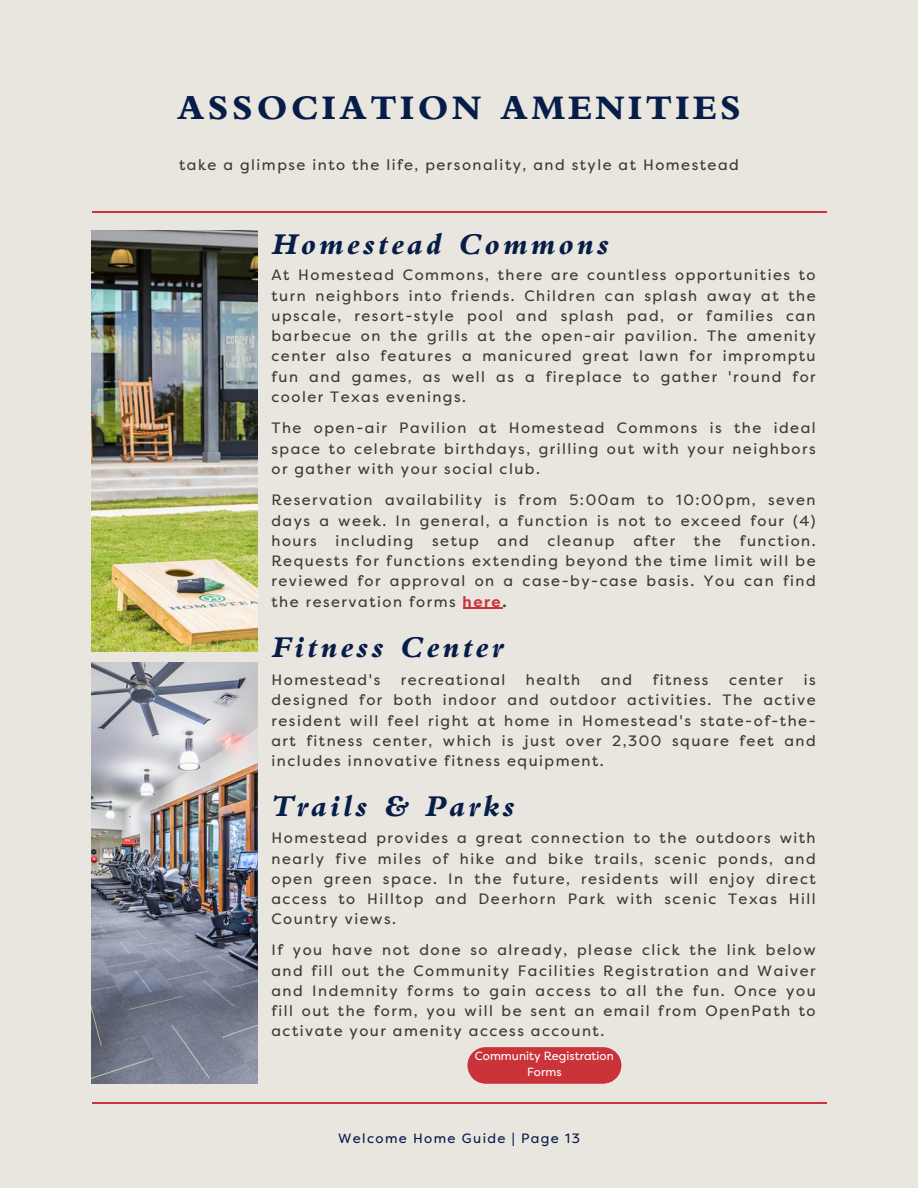
<style>
.page{position:relative;width:918px;height:1188px;background:#e8e6df}
.page>*{position:absolute;margin:0;border:0;box-sizing:border-box;transform-origin:0 0}
.t1{font:800 36px "Bembo Std";letter-spacing:.1em;color:#071d49}
.t2{font:italic 800 31.5px "Bembo Std";letter-spacing:.1em;color:#071d49}
.t3{font:15px/20.2px "Filson Pro";letter-spacing:.1em;color:#3d3935;text-align:justify}
.t4{font:13.5px "Filson Pro";letter-spacing:.1em;color:#071d49}
.t5{font:11.85px "Filson Pro";color:#fff}
.s1{font-weight:700;color:#cb333b}
.s2{font-weight:700}
</style>
<div class="page">
<hr style="left:92px;top:211px;width:734px;height:2px;background:#cb333b">
<hr style="left:92px;top:1102px;width:734px;height:2px;background:#cb333b">
<img style="left:92px;top:231px;width:165px;height:421px">
<img style="left:92px;top:663px;width:165px;height:421px">
<hr style="left:463px;top:608px;width:39px;height:1px;background:#cb333b">
<div style="left:467px;top:1047px;width:154px;height:36px;background:#cb333b;border-radius:18px"></div>
<svg style="left:471px;top:1051px;width:150px;height:32px"></svg>
<p class="t1" style="left:177px;top:94px;width:565px">ASSOCIATION AMENITIES</p>
<p class="t3" style="left:179px;top:155px;width:561px">take a glimpse into the life, personality, and style at Homestead</p>
<p class="t2" style="left:272px;top:232px;width:338px">Homestead Commons</p>
<p class="t3" style="left:272px;top:265px;width:546px">At Homestead Commons, there are countless opportunities to turn neighbors into friends. Children can splash away at the upscale, resort-style pool and splash pad, or families can barbecue on the grills at the open-air pavilion. The amenity center also features a manicured great lawn for impromptu fun and games, as well as a fireplace to gather 'round for cooler Texas evenings.</p>
<p class="t3" style="left:272px;top:418px;width:546px">The open-air Pavilion at Homestead Commons is the ideal space to celebrate birthdays, grilling out with your neighbors or gather with your social club.</p>
<p class="t3" style="left:272px;top:490px;width:546px">Reservation availability is from 5:00am to 10:00pm, seven days a week. In general, a function is not to exceed four (4) hours</p>
<p class="t3" style="left:272px;top:531px;width:546px;text-indent:468px">function.<br>Requests for functions extending beyond the time limit will be reviewed for approval on a case-by-case basis. You can find the reservation forms <span class="s1">here</span><span class="s2">.</span></p>
<p class="t3" style="left:335px;top:531px;width:79px">including</p>
<p class="t3" style="left:432px;top:531px;width:48px">setup</p>
<p class="t3" style="left:497px;top:531px;width:33px">and</p>
<p class="t3" style="left:548px;top:531px;width:69px">cleanup</p>
<p class="t3" style="left:633px;top:531px;width:43px">after</p>
<p class="t3" style="left:694px;top:531px;width:29px">the</p>
<p class="t2" style="left:272px;top:636px;width:232px">Fitness Center</p>
<p class="t3" style="left:272px;top:670px;width:110px">Homestead's</p>
<p class="t3" style="left:401px;top:670px;width:106px">recreational</p>
<p class="t3" style="left:526px;top:670px;width:56px">health</p>
<p class="t3" style="left:601px;top:670px;width:33px">and</p>
<p class="t3" style="left:653px;top:670px;width:57px">fitness</p>
<p class="t3" style="left:729px;top:670px;width:56px">center</p>
<p class="t3" style="left:272px;top:670px;width:546px;text-indent:532px">is designed for both indoor and outdoor activities. The active resident will feel right at home in Homestead's state-of-the&shy;art fitness center, which is just over 2,300 square feet and includes innovative fitness equipment.</p>
<p class="t2" style="left:272px;top:795px;width:244px">Trails &amp; Parks</p>
<p class="t3" style="left:272px;top:828px;width:546px">Homestead provides a great connection to the outdoors with nearly five miles of hike and bike trails, scenic ponds, and open green space. In the future, residents will enjoy direct access to Hilltop and Deerhorn Park with scenic Texas Hill Country views.</p>
<p class="t3" style="left:272px;top:940px;width:546px">If you have not done so already, please click the link below and fill out the Community Facilities Registration and Waiver and Indemnity forms to gain access to all the fun. Once you fill out the form, you will be sent an email from OpenPath to activate your amenity access account.</p>
<p class="t5" style="left:475px;top:1050px;width:140px">Community Registration</p>
<p class="t5" style="left:527px;top:1065px;width:36px">Forms</p>
<p class="t4" style="left:338px;top:1130px;width:243px">Welcome Home Guide | Page 13</p>
</div>
